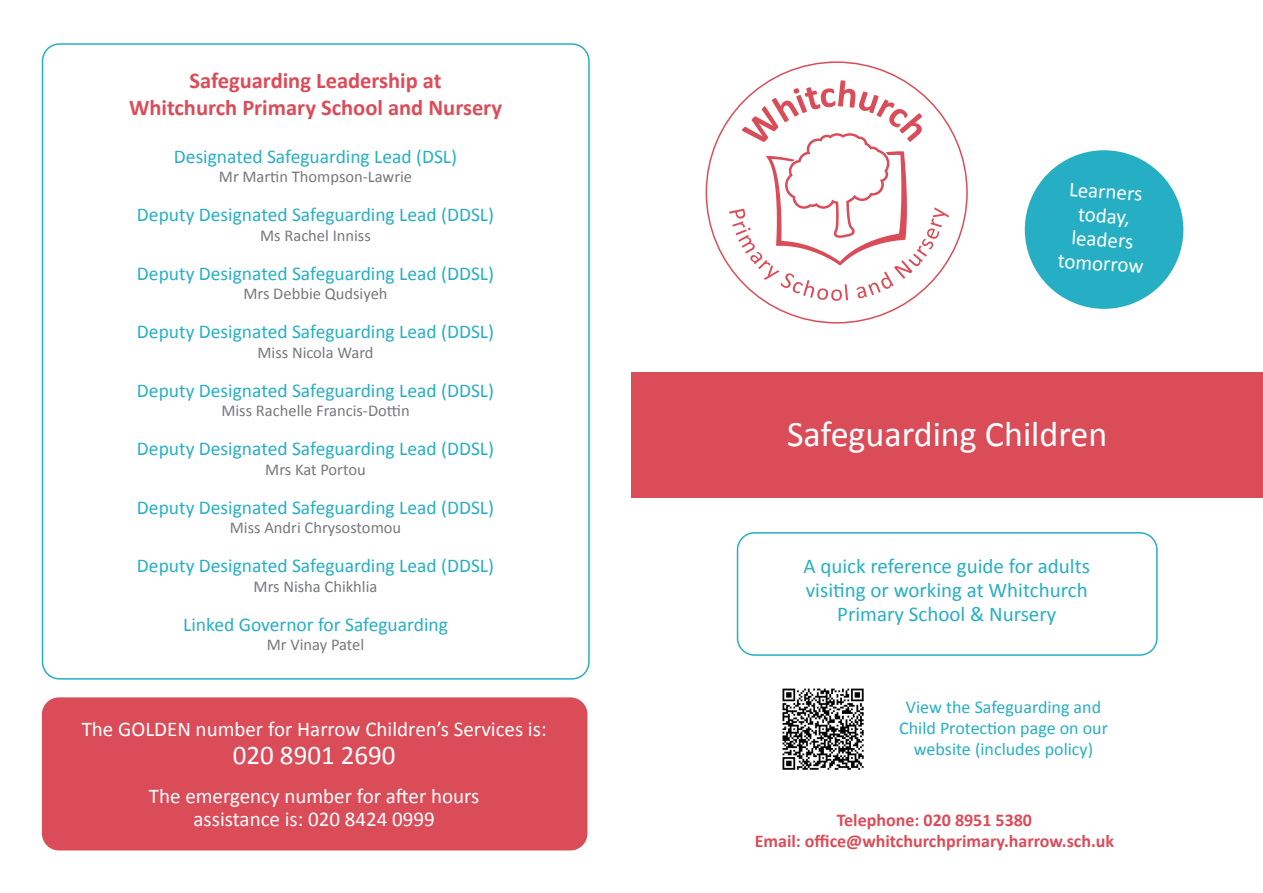
<style>
.page{position:relative;width:1263px;height:893px;background:#fff}
.page>*{position:absolute;margin:0;border:0;box-sizing:border-box;transform-origin:0 0}
.t1{font:36px "Calibri";color:#fff}
.t2{font:27px "Calibri";color:#fff}
.t3{font:700 22.5px "Calibri";color:#db4c59}
.t4{font:21px "Calibri";color:#fff}
.t5{font:21px/24px "Calibri";color:#26afc4;text-align:center}
.t6{font:19.5px "Calibri";color:#26afc4}
.t7{font:18px/21px "Calibri";color:#26afc4;text-align:center}
.t8{font:700 18px "Calibri";color:#db4c59}
.t9{font:16.5px "Calibri";color:#76787b}
</style>
<div class="page">
<div style="left:631px;top:372px;width:632px;height:125px;background:#db4c59"></div>
<div style="left:737px;top:532px;width:421px;height:124px;border:2px solid #26afc4;border-radius:17px"></div>
<div style="left:42px;top:697px;width:545px;height:153px;background:#db4c59;border-radius:17px"></div>
<svg style="left:729px;top:80px;width:220px;height:221px"></svg>
<div style="left:1025px;top:150px;width:158px;height:159px;background:#26afc4;border-radius:50%"></div>
<img style="left:782px;top:688px;width:82px;height:82px">
<p class="t3" style="left:189px;top:64px;width:254px">Safeguarding Leadership at</p>
<p class="t3" style="left:129px;top:91px;width:375px">Whitchurch Primary School and Nursery</p>
<p class="t6" style="left:174px;top:143px;width:285px">Designated Safeguarding Lead (DSL)</p>
<p class="t9" style="left:219px;top:165px;width:195px">Mr Martin Thompson-Lawrie</p>
<p class="t6" style="left:137px;top:201px;width:359px">Deputy Designated Safeguarding Lead (DDSL)</p>
<p class="t9" style="left:260px;top:224px;width:112px">Ms Rachel Inniss</p>
<p class="t6" style="left:137px;top:260px;width:359px">Deputy Designated Safeguarding Lead (DDSL)</p>
<p class="t9" style="left:244px;top:282px;width:146px">Mrs Debbie Qudsiyeh</p>
<p class="t6" style="left:137px;top:318px;width:359px">Deputy Designated Safeguarding Lead (DDSL)</p>
<p class="t9" style="left:257px;top:341px;width:118px">Miss Nicola Ward</p>
<p class="t6" style="left:137px;top:377px;width:359px">Deputy Designated Safeguarding Lead (DDSL)</p>
<p class="t9" style="left:221px;top:399px;width:190px">Miss Rachelle Francis-Dottin</p>
<p class="t6" style="left:137px;top:435px;width:359px">Deputy Designated Safeguarding Lead (DDSL)</p>
<p class="t9" style="left:265px;top:458px;width:102px">Mrs Kat Portou</p>
<p class="t6" style="left:137px;top:494px;width:359px">Deputy Designated Safeguarding Lead (DDSL)</p>
<p class="t9" style="left:230px;top:516px;width:173px">Miss Andri Chrysostomou</p>
<p class="t6" style="left:137px;top:552px;width:359px">Deputy Designated Safeguarding Lead (DDSL)</p>
<p class="t9" style="left:254px;top:575px;width:125px">Mrs Nisha Chikhlia</p>
<p class="t6" style="left:183px;top:611px;width:266px">Linked Governor for Safeguarding</p>
<p class="t9" style="left:267px;top:633px;width:99px">Mr Vinay Patel</p>
<p class="t4" style="left:1070px;top:174px;width:75px;rotate:4deg">Learners</p>
<p class="t4" style="left:1079px;top:199px;width:53px;rotate:4deg">today,</p>
<p class="t4" style="left:1072px;top:223px;width:63px;rotate:4deg">leaders</p>
<p class="t4" style="left:1059px;top:246px;width:88px;rotate:4deg">tomorrow</p>
<p class="t1" style="left:787px;top:409px;width:322px">Safeguarding Children</p>
<p class="t5" style="left:803px;top:554px;width:288px">A quick reference guide for adults visiting or working at Whitchurch<br>Primary School &amp; Nursery</p>
<p class="t7" style="left:906px;top:696px;width:197px">View the Safeguarding and</p>
<p class="t7" style="left:899px;top:717px;width:210px">Child Protection page on our website (includes policy)</p>
<p class="t4" style="left:82px;top:714px;width:466px">The GOLDEN number for Harrow Children’s Services is:</p>
<p class="t2" style="left:233px;top:736px;width:164px">020 8901 2690</p>
<p class="t4" style="left:149px;top:782px;width:332px">The emergency number for after hours</p>
<p class="t4" style="left:194px;top:804px;width:243px">assistance is: 020 8424 0999</p>
<p class="t8" style="left:837px;top:807px;width:197px">Telephone: 020 8951 5380</p>
<p class="t8" style="left:755px;top:828px;width:361px">Email: office@whitchurchprimary.harrow.sch.uk</p>
</div>
